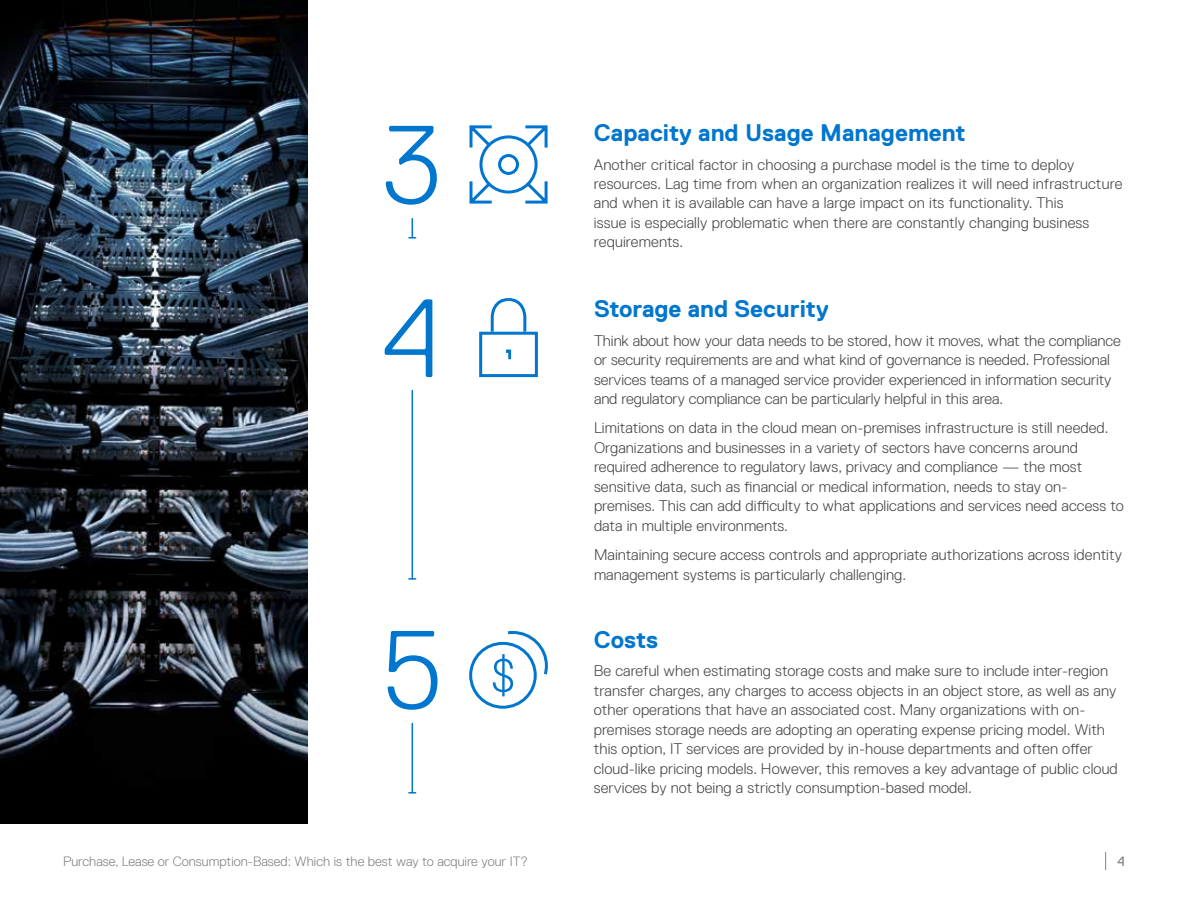
<style>
.page{position:relative;width:1188px;height:918px;background:#fff}
.page>*{position:absolute;margin:0;border:0;box-sizing:border-box;transform-origin:0 0}
.t1{font:300 111px/173.6px "Dell Replica";color:#0076ce}
.t2{font:700 24px "Dell Replica";color:#0076ce}
.t3{font:300 15.45px/19.5px "Dell Replica";letter-spacing:.005em;color:#444}
.t4{font:300 13.5px "Dell Replica";color:#808080}
.t5{font:13.5px "Dell Replica";color:#808080}
</style>
<div class="page">
<svg style="left:1105px;top:852px;width:1px;height:18px"></svg>
<svg style="left:409px;top:219px;width:7px;height:19px"></svg>
<hr style="left:412px;top:391px;width:1px;height:188px;background:#0076ce">
<svg style="left:409px;top:578px;width:7px;height:2px"></svg>
<hr style="left:412px;top:723px;width:1px;height:70px;background:#0076ce">
<svg style="left:409px;top:792px;width:7px;height:2px"></svg>
<img style="left:0;top:0;width:308px;height:824px">
<svg style="left:469px;top:125px;width:79px;height:79px"></svg>
<div style="left:469px;top:642px;width:68px;height:67px;border:3px solid #0076ce;border-radius:50%"></div>
<svg style="left:493px;top:631px;width:55px;height:65px"></svg>
<svg style="left:506px;top:350px;width:5px;height:9px"></svg>
<div style="left:479px;top:332px;width:59px;height:45px;border:3px solid #0076ce"></div>
<svg style="left:489px;top:298px;width:39px;height:37px"></svg>
<h1 class="t1" style="left:382px;top:79px;width:60px">3<br>4</h1>
<h1 class="t1" style="left:381px;top:584px;width:64px">5</h1>
<h2 class="t2" style="left:594px;top:119px;width:373px">Capacity and Usage Management</h2>
<p class="t3" style="left:594px;top:154px;width:530px">Another critical factor in choosing a purchase model is the time to deploy resources. Lag time from when an organization realizes it will need infrastructure and when it is available can have a large impact on its functionality. This<br>issue is especially problematic when there are constantly changing business requirements.</p>
<h2 class="t2" style="left:594px;top:295px;width:236px">Storage and Security</h2>
<p class="t3" style="left:594px;top:331px;width:528px">Think about how your data needs to be stored, how it moves, what the compliance or security requirements are and what kind of governance is needed. Professional services teams of a managed service provider experienced in information security and regulatory compliance can be particularly helpful in this area.</p>
<p class="t3" style="left:594px;top:418px;width:531px">Limitations on data in the cloud mean on-premises infrastructure is still needed.<br>Organizations and businesses in a variety of sectors have concerns around required adherence to regulatory laws, privacy and compliance — the most sensitive data, such as financial or medical information, needs to stay on&shy;premises. This can add difficulty to what applications and services need access to data in multiple environments.</p>
<p class="t3" style="left:594px;top:545px;width:530px">Maintaining secure access controls and appropriate authorizations across identity management systems is particularly challenging.</p>
<h2 class="t2" style="left:594px;top:626px;width:66px">Costs</h2>
<p class="t3" style="left:594px;top:661px;width:525px">Be careful when estimating storage costs and make sure to include inter-region transfer charges, any charges to access objects in an object store, as well as any other operations that have an associated cost. Many organizations with on&shy;premises storage needs are adopting an operating expense pricing model. With this option, IT services are provided by in-house departments and often offer cloud-like pricing models. However, this removes a key advantage of public cloud services by not being a strictly consumption-based model.</p>
<p class="t4" style="left:63px;top:853px;width:467px">Purchase, Lease or Consumption-Based: Which is the best way to acquire your IT?</p>
<p class="t5" style="left:1118px;top:853px;width:9px">4</p>
</div>
